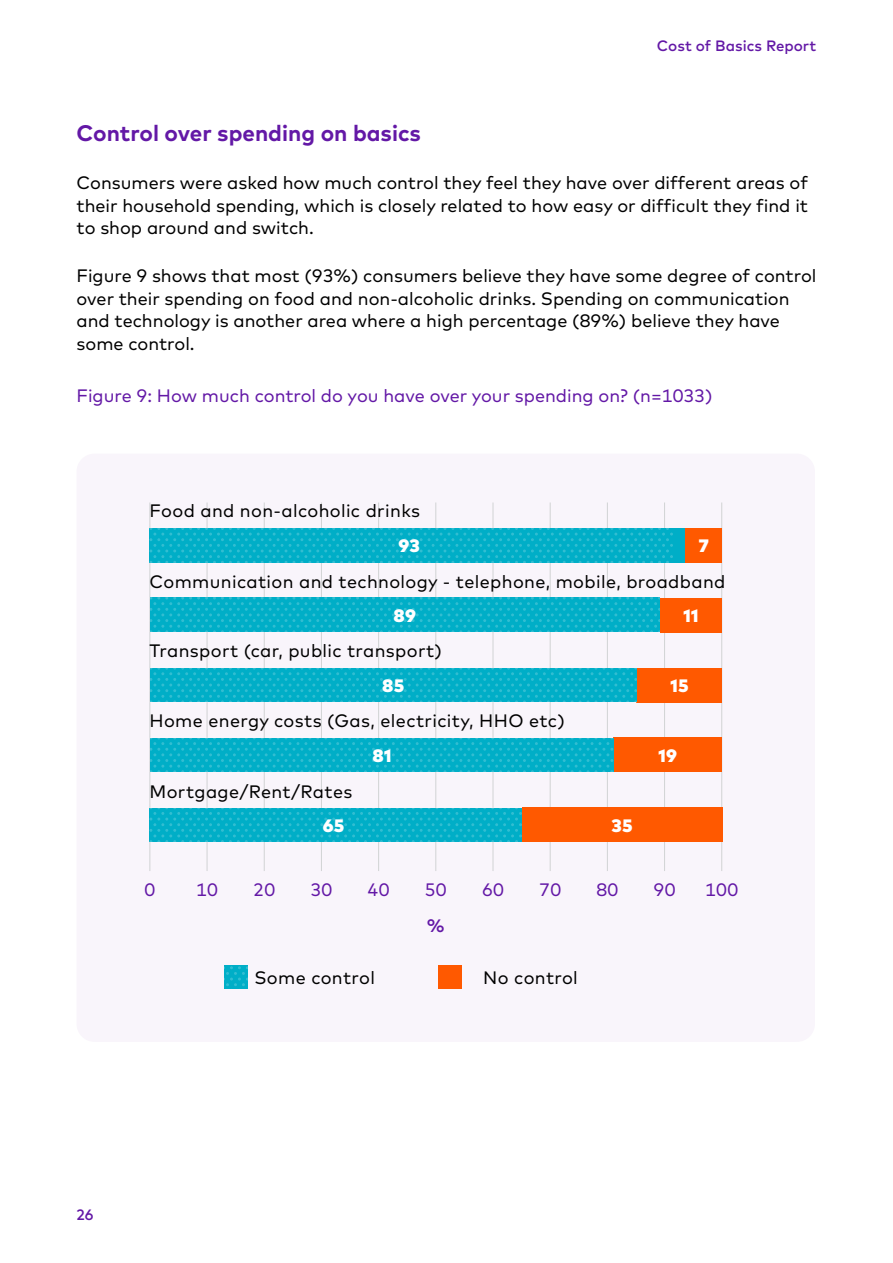
<style>
.page{position:relative;width:893px;height:1263px;background:#fff}
.page>*{position:absolute;margin:0;border:0;box-sizing:border-box;transform-origin:0 0}
.t1{font:700 22.5px "Mark Pro";color:#6318a6}
.t2{font:18px/22.5px "Mark";color:#000;text-align:justify}
.t3{font:18px "Mark";letter-spacing:.02em;color:#000}
.t4{font:18px "Mark";color:#6318a6}
.t5{font:900 18px "Mark Pro";letter-spacing:.02em;color:#fff}
.t6{font:500 18px "Mark Pro";color:#6318a6}
.t7{font:500 15px "Mark Pro";color:#6318a6}
</style>
<div class="page">
<div style="left:77px;top:454px;width:738px;height:588px;background:#f9f5fb;border-radius:18px"></div>
<hr style="left:149px;top:502px;width:1px;height:369px;background:#d1d3d4">
<hr style="left:378px;top:502px;width:1px;height:369px;background:#d1d3d4">
<hr style="left:264px;top:502px;width:1px;height:369px;background:#d1d3d4">
<hr style="left:493px;top:502px;width:1px;height:369px;background:#d1d3d4">
<hr style="left:664px;top:502px;width:1px;height:369px;background:#d1d3d4">
<hr style="left:207px;top:502px;width:1px;height:369px;background:#d1d3d4">
<hr style="left:435px;top:502px;width:1px;height:369px;background:#d1d3d4">
<hr style="left:607px;top:502px;width:1px;height:369px;background:#d1d3d4">
<hr style="left:321px;top:502px;width:1px;height:369px;background:#d1d3d4">
<hr style="left:550px;top:502px;width:1px;height:369px;background:#d1d3d4">
<hr style="left:721px;top:502px;width:1px;height:369px;background:#d1d3d4">
<div style="left:224px;top:965px;width:23px;height:23px;background:#00aec7"></div>
<svg style="left:224px;top:966px;width:23px;height:20px"></svg>
<div style="left:438px;top:965px;width:23px;height:23px;background:#ff5900"></div>
<div style="left:669px;top:528px;width:53px;height:34px;background:#ff5900"></div>
<div style="left:150px;top:528px;width:535px;height:34px;background:#00aec7"></div>
<svg style="left:150px;top:528px;width:523px;height:34px"></svg>
<div style="left:660px;top:598px;width:61px;height:34px;background:#ff5900"></div>
<svg style="left:150px;top:598px;width:510px;height:34px;background:#07b0c8"></svg>
<div style="left:636px;top:668px;width:86px;height:34px;background:#ff5900"></div>
<svg style="left:150px;top:668px;width:487px;height:34px;background:#07b0c8"></svg>
<div style="left:614px;top:738px;width:108px;height:34px;background:#ff5900"></div>
<svg style="left:150px;top:738px;width:463px;height:34px;background:#07b0c8"></svg>
<div style="left:522px;top:808px;width:200px;height:34px;background:#ff5900"></div>
<svg style="left:150px;top:808px;width:372px;height:34px;background:#07b0c8"></svg>
<p class="t7" style="left:657px;top:34px;width:161px">Cost of Basics Report</p>
<p class="t1" style="left:77px;top:116px;width:346px">Control over spending on basics</p>
<p class="t2" style="left:77px;top:171px;width:733px">Consumers were asked how much control they feel they have over different areas of their household spending, which is closely related to how easy or difficult they find it to shop around and switch.</p>
<p class="t2" style="left:77px;top:264px;width:741px;text-align:left">Figure 9 shows that most (93%) consumers believe they have some degree of control over their spending on food and non-alcoholic drinks. Spending on communication and technology is another area where a high percentage (89%) believe they have some control.</p>
<p class="t4" style="left:77px;top:385px;width:637px">Figure 9: How much control do you have over your spending on? (n=1033)</p>
<p class="t3" style="left:149px;top:499px;width:272px">Food and non-alcoholic drinks</p>
<p class="t5" style="left:398px;top:532px;width:23px">93</p>
<p class="t5" style="left:699px;top:532px;width:11px">7</p>
<p class="t3" style="left:149px;top:571px;width:577px">Communication and technology - telephone, mobile, broadband</p>
<p class="t5" style="left:393px;top:602px;width:24px">89</p>
<p class="t3" style="left:149px;top:640px;width:294px">Transport (car, public transport)</p>
<p class="t5" style="left:382px;top:672px;width:24px">85</p>
<p class="t3" style="left:149px;top:709px;width:417px">Home energy costs (Gas, electricity, HHO etc)</p>
<p class="t3" style="left:149px;top:780px;width:204px">Mortgage/Rent/Rates</p>
<p class="t5" style="left:323px;top:811px;width:23px">65</p>
<p class="t5" style="left:372px;top:742px;width:20px">81</p>
<p class="t5" style="left:611px;top:811px;width:23px">35</p>
<p class="t5" style="left:683px;top:602px;width:16px">11</p>
<p class="t5" style="left:670px;top:672px;width:20px">15</p>
<p class="t5" style="left:658px;top:742px;width:20px">19</p>
<p class="t4" style="left:144px;top:878px;width:12px">0</p>
<p class="t4" style="left:196px;top:878px;width:23px">10</p>
<p class="t4" style="left:253px;top:878px;width:23px">20</p>
<p class="t4" style="left:310px;top:878px;width:23px">30</p>
<p class="t4" style="left:368px;top:878px;width:23px">40</p>
<p class="t4" style="left:425px;top:878px;width:23px">50</p>
<p class="t4" style="left:482px;top:878px;width:23px">60</p>
<p class="t4" style="left:539px;top:878px;width:23px">70</p>
<p class="t4" style="left:596px;top:878px;width:23px">80</p>
<p class="t4" style="left:653px;top:878px;width:23px">90</p>
<p class="t4" style="left:705px;top:878px;width:35px">100</p>
<p class="t6" style="left:427px;top:912px;width:19px">%</p>
<p class="t3" style="left:254px;top:966px;width:122px">Some control</p>
<p class="t3" style="left:483px;top:966px;width:96px">No control</p>
<p class="t7" style="left:77px;top:1204px;width:19px">26</p>
</div>
